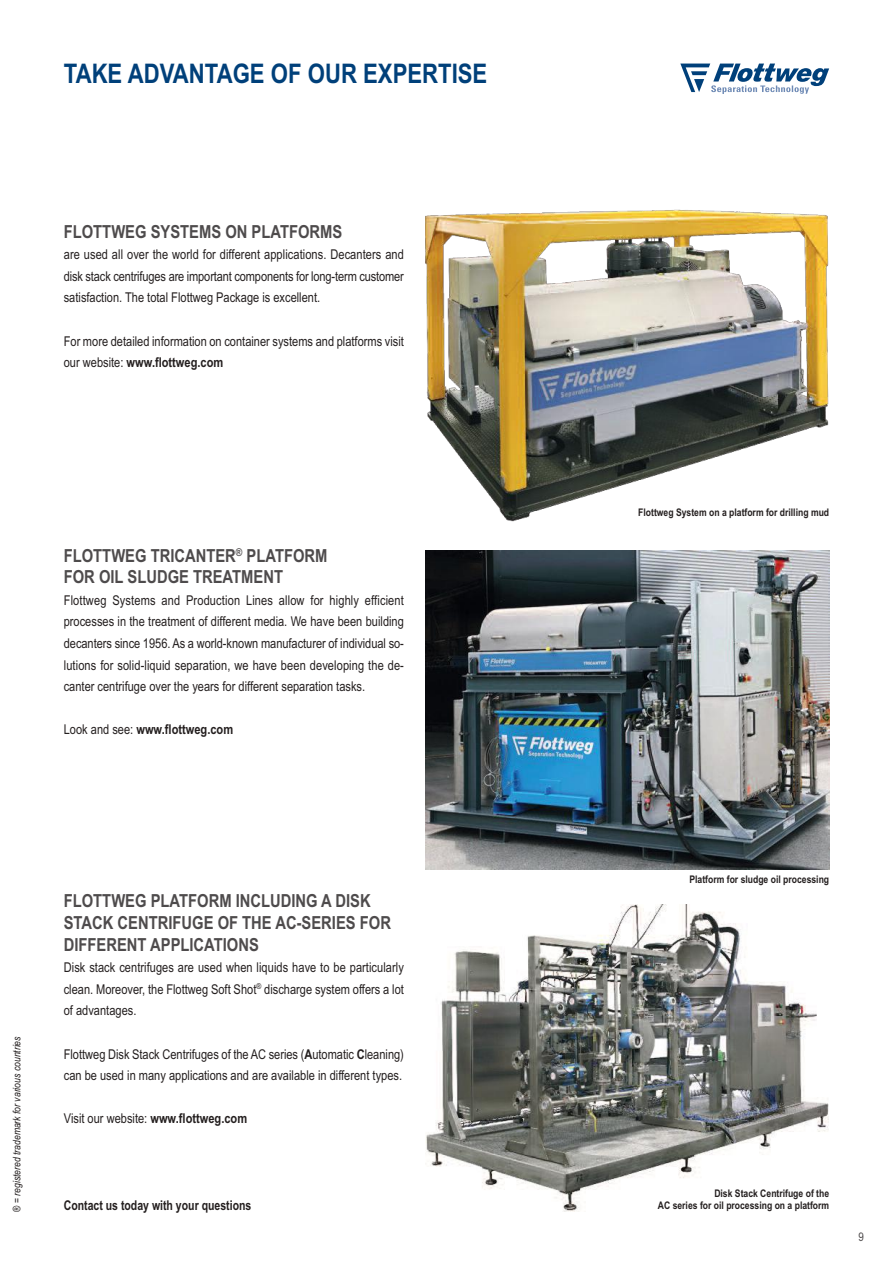
<style>
.page{position:relative;width:893px;height:1263px;background:#fff}
.page>*{position:absolute;margin:0;border:0;box-sizing:border-box;transform-origin:0 0}
.t1{font:700 27px "Arial Narrow";color:#00407a}
.t2{font:700 18px/21.6px "Arial Narrow";color:#4e4b4c}
.t3{font:13.5px/21.6px "Arial Narrow";color:#241f1f;text-align:justify}
.t4{font:700 13.5px "Arial Narrow";color:#241f1f;scale:.95 1}
.t5{font:700 13.5px "Arial Narrow";color:#241f1f}
.t6{font:12px "Arial Narrow";color:#4e4b4c}
.t7{font:700 10.5px "Arial Narrow";color:#241f1f}
.t8{font:italic 10.5px "Arial Narrow";color:#241f1f}
.s1{font-weight:700}
.s2{font-weight:400}
</style>
<div class="page">
<svg style="left:680px;top:64px;width:149px;height:30px"></svg>
<img style="left:425px;top:209px;width:404px;height:313px">
<img style="left:425px;top:551px;width:404px;height:319px">
<img style="left:426px;top:904px;width:403px;height:308px">
<h1 class="t1" style="left:64px;top:58px;width:425px">TAKE ADVANTAGE OF OUR EXPERTISE</h1>
<h2 class="t2" style="left:64px;top:221px;width:280px">FLOTTWEG SYSTEMS ON PLATFORMS</h2>
<p class="t3" style="left:64px;top:244px;width:342px">are used all over the world for different applications. Decanters and disk stack centrifuges are important components for long-term customer satisfaction. The total Flottweg Package is excellent.</p>
<p class="t3" style="left:64px;top:330px;width:342px">For more detailed information on container systems and platforms visit our website: <span class="s1">www.flottweg.com</span></p>
<h2 class="t2" style="left:64px;top:545px;width:265px">FLOTTWEG TRICANTER<sup>®</sup> PLATFORM<br>FOR OIL SLUDGE TREATMENT</h2>
<p class="t3" style="left:64px;top:589px;width:342px">Flottweg Systems and Production Lines allow for highly efficient processes in the treatment of different media. We have been building decanters since 1956. As a world-known manufacturer of individual so&shy;lutions for solid-liquid separation, we have been developing the de&shy;canter centrifuge over the years for different separation tasks.</p>
<p class="t5" style="left:64px;top:722px;width:171px"><span class="s2">Look and see:</span> www.flottweg.com</p>
<p class="t8" style="left:11px;top:1212px;width:177px;rotate:-90deg">® = registered trademark for various countries</p>
<h2 class="t2" style="left:64px;top:890px;width:329px">FLOTTWEG PLATFORM INCLUDING A DISK<br>STACK CENTRIFUGE OF THE AC-SERIES FOR<br>DIFFERENT APPLICATIONS</h2>
<p class="t3" style="left:64px;top:957px;width:342px">Disk stack centrifuges are used when liquids have to be particularly clean. Moreover, the Flottweg Soft Shot<sup>®</sup> discharge system offers a lot of advantages.</p>
<p class="t3" style="left:64px;top:1043px;width:342px">Flottweg Disk Stack Centrifuges of the AC series (<span class="s1">A</span>utomatic <span class="s1">C</span>leaning) can be used in many applications and are available in different types.</p>
<p class="t3" style="left:64px;top:1108px;width:185px">Visit our website: <span class="s1">www.flottweg.com</span></p>
<p class="t4" style="left:64px;top:1197px;width:199px">Contact us today with your questions</p>
<p class="t7" style="left:638px;top:507px;width:192px">Flottweg System on a platform for drilling mud</p>
<p class="t7" style="left:689px;top:873px;width:141px">Platform for sludge oil processing</p>
<p class="t7" style="left:714px;top:1187px;width:116px">Disk Stack Centrifuge of the</p>
<p class="t7" style="left:658px;top:1199px;width:173px">AC series for oil processing on a platform</p>
<p class="t6" style="left:858px;top:1229px;width:7px">9</p>
</div>
